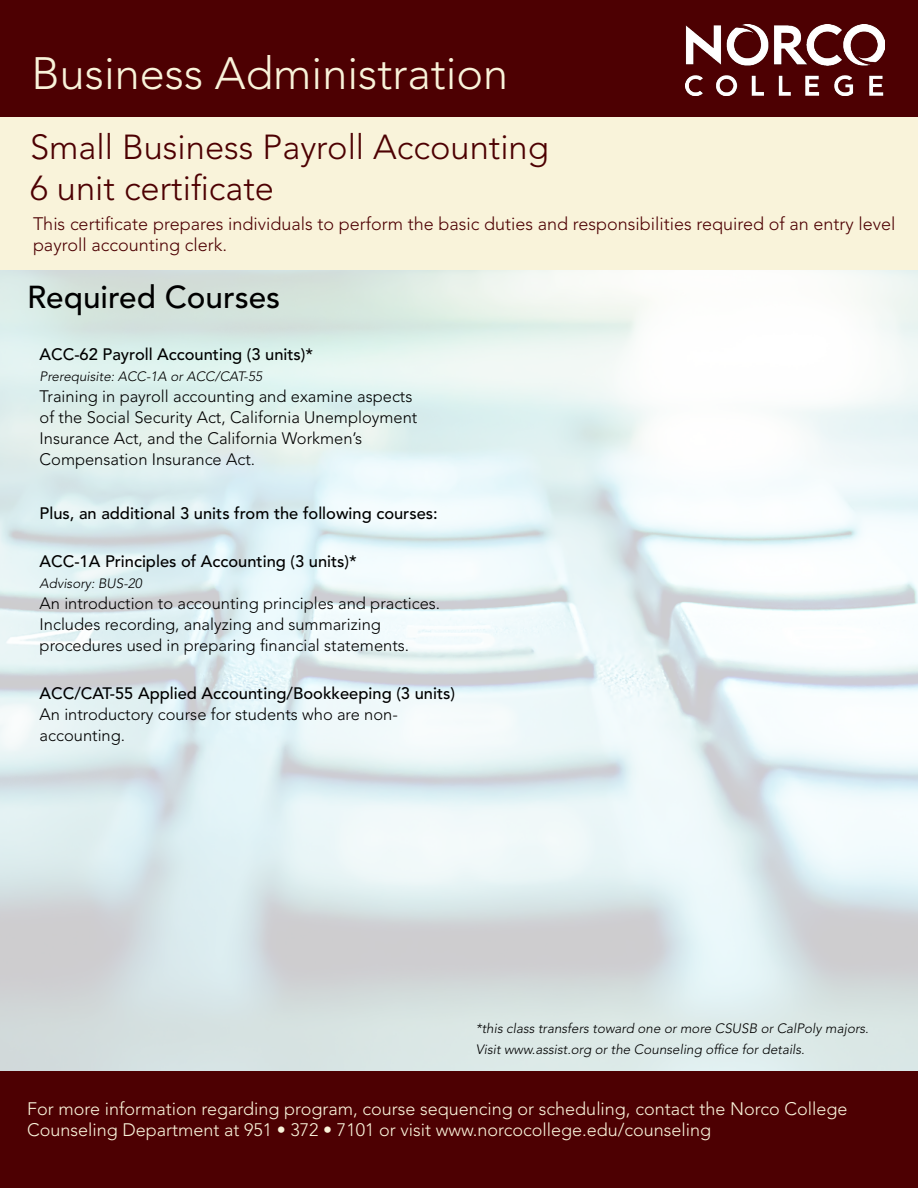
<style>
.page{position:relative;width:918px;height:1188px;background:#fff}
.page>*{position:absolute;margin:0;border:0;box-sizing:border-box;transform-origin:0 0}
.t1{font:300 45px "Avenir LT Std";color:#f9f3da}
.t2{font:300 34.5px/41.4px "Avenir LT Std";color:#4d0002}
.t3{font:500 31.5px "Avenir LT Std";color:#000}
.t4{font:300 18px/21.6px "Avenir LT Std";color:#f9f3da}
.t5{font:300 18px/21.6px "Avenir LT Std";color:#4d0002}
.t6{font:300 16.5px/21px "Avenir LT Std";color:#000}
.t7{font:500 16.5px "Avenir LT Std";color:#000}
.t8{font:italic 300 13.5px/21px "Avenir LT Std";color:#000}
</style>
<div class="page">
<div style="left:0;top:0;width:918px;height:117px;background:#4d0002"></div>
<div style="left:0;top:1071px;width:918px;height:117px;background:#4d0002"></div>
<div style="left:0;top:117px;width:918px;height:153px;background:#f9f3da"></div>
<img style="left:686px;top:24px;width:198px;height:72px">
<h1 class="t1" style="left:32px;top:47px;width:478px">Business Administration</h1>
<h2 class="t2" style="left:30px;top:126px;width:520px">Small Business Payroll Accounting<br>6 unit certificate</h2>
<p class="t5" style="left:33px;top:213px;width:864px">This certificate prepares individuals to perform the basic duties and responsibilities required of an entry level payroll accounting clerk.</p>
<h3 class="t3" style="left:27px;top:279px;width:255px">Required Courses</h3>
<p class="t7" style="left:40px;top:345px;width:275px">ACC-62 Payroll Accounting (3 units)*</p>
<p class="t8" style="left:40px;top:366px;width:224px">Prerequisite: ACC-1A or ACC/CAT-55</p>
<p class="t6" style="left:40px;top:386px;width:379px">Training in payroll accounting and examine aspects of the Social Security Act, California Unemployment Insurance Act, and the California Workmen’s Compensation Insurance Act.</p>
<p class="t7" style="left:40px;top:504px;width:400px">Plus, an additional 3 units from the following courses:</p>
<p class="t7" style="left:40px;top:552px;width:319px">ACC-1A Principles of Accounting (3 units)*</p>
<p class="t8" style="left:40px;top:573px;width:104px">Advisory: BUS-20</p>
<p class="t6" style="left:40px;top:593px;width:402px">An introduction to accounting principles and practices.<br>Includes recording, analyzing and summarizing procedures used in preparing financial statements.</p>
<p class="t7" style="left:40px;top:684px;width:417px">ACC/CAT-55 Applied Accounting/Bookkeeping (3 units)</p>
<p class="t6" style="left:40px;top:704px;width:360px">An introductory course for students who are non&shy;accounting.</p>
<p class="t8" style="left:476px;top:1018px;width:394px">*this class transfers toward one or more CSUSB or CalPoly majors.<br>Visit www.assist.org or the Counseling office for details.</p>
<p class="t4" style="left:27px;top:1098px;width:822px">For more information regarding program, course sequencing or scheduling, contact the Norco College<br>Counseling Department at 951 • 372 • 7101 or visit www.norcocollege.edu/counseling</p>
</div>
